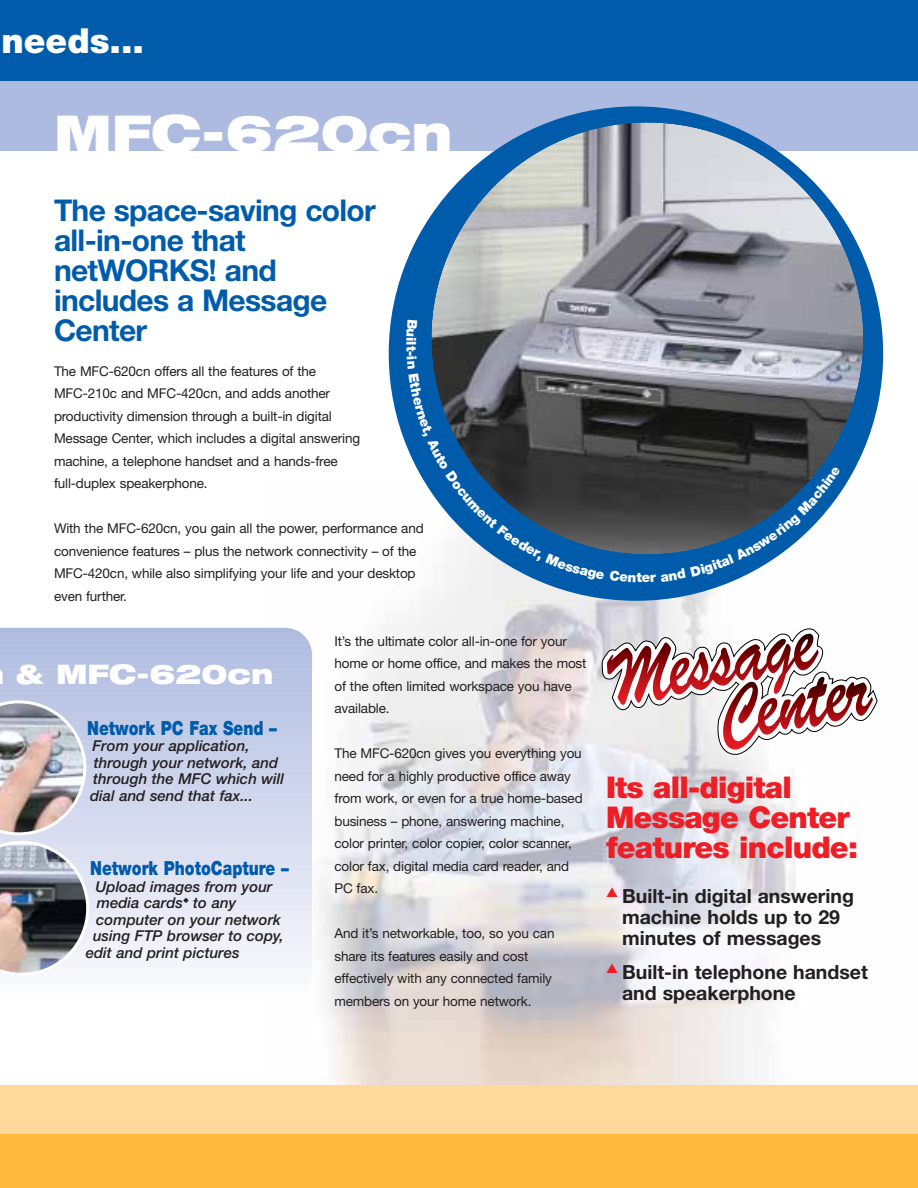
<style>
.page{position:relative;width:918px;height:1188px;background:#fff}
.page>*{position:absolute;margin:0;border:0;box-sizing:border-box;transform-origin:0 0}
.t1{font:900 expanded 49.5px "Helvetica Neue";color:#fff}
.t2{font:900 34.5px "Helvetica Neue";color:#fff}
.t3{font:700 30px/30px "Helvetica Neue";letter-spacing:-.02em;color:#005cab}
.t4{font:900 30px/30px "Helvetica Neue";letter-spacing:-.025em;color:#ed1e25}
.t5{font:900 expanded 27px "Helvetica Neue";color:#fff}
.t6{font:700 19.5px/21px "Helvetica Neue";color:#231f20}
.t7{font:900 19.5px "Helvetica Neue";color:#005cab;scale:.8 1}
.t8{font:italic 500 15px/16.5px "Helvetica Neue";color:#231f20}
.t9{font:13.5px/22.5px "Helvetica Neue";letter-spacing:-.01em;color:#231f20}
.t10{font:900 13.5px "Helvetica Neue";color:#fff}
</style>
<div class="page">
<div style="left:0;top:54px;width:918px;height:97px;background:#aebbe0"></div>
<img style="left:266px;top:481px;width:582px;height:604px">
<div style="left:0;top:0;width:918px;height:81px;background:#005cab"></div>
<div style="left:0;top:1085px;width:918px;height:49px;background:#ffd99c"></div>
<div style="left:0;top:1134px;width:918px;height:54px;background:#fdb83d"></div>
<div style="left:0;top:995px;width:312px;height:5px;background:#fff"></div>
<div style="left:0;top:990px;width:312px;height:8px;background:#fdfdfe"></div>
<div style="left:0;top:986px;width:312px;height:7px;background:#fbfcfe"></div>
<div style="left:0;top:981px;width:312px;height:7px;background:#fafafd"></div>
<div style="left:0;top:976px;width:312px;height:7px;background:#f8f8fc"></div>
<div style="left:0;top:971px;width:312px;height:7px;background:#f7f8fc"></div>
<div style="left:0;top:966px;width:312px;height:8px;background:#f6f6fb"></div>
<div style="left:0;top:962px;width:312px;height:7px;background:#f4f5fb"></div>
<div style="left:0;top:957px;width:312px;height:7px;background:#f3f5fb"></div>
<div style="left:0;top:952px;width:312px;height:7px;background:#f2f3fa"></div>
<div style="left:0;top:947px;width:312px;height:7px;background:#f1f2f9"></div>
<div style="left:0;top:942px;width:312px;height:8px;background:#f0f1f9"></div>
<div style="left:0;top:938px;width:312px;height:7px;background:#eff1f9"></div>
<div style="left:0;top:933px;width:312px;height:7px;background:#eeeff8"></div>
<div style="left:0;top:928px;width:312px;height:7px;background:#edeef8"></div>
<div style="left:0;top:923px;width:312px;height:7px;background:#eceef8"></div>
<div style="left:0;top:918px;width:312px;height:7px;background:#ebedf7"></div>
<div style="left:0;top:914px;width:312px;height:7px;background:#eaecf6"></div>
<div style="left:0;top:909px;width:312px;height:7px;background:#e9ebf6"></div>
<div style="left:0;top:904px;width:312px;height:7px;background:#e8eaf6"></div>
<div style="left:0;top:899px;width:312px;height:7px;background:#e6e9f5"></div>
<div style="left:0;top:894px;width:312px;height:7px;background:#e6e9f5"></div>
<div style="left:0;top:890px;width:312px;height:7px;background:#e4e8f5"></div>
<div style="left:0;top:885px;width:312px;height:7px;background:#e3e6f4"></div>
<div style="left:0;top:880px;width:312px;height:7px;background:#e2e6f4"></div>
<div style="left:0;top:875px;width:312px;height:7px;background:#e1e5f4"></div>
<div style="left:0;top:870px;width:312px;height:7px;background:#e0e4f3"></div>
<div style="left:0;top:865px;width:312px;height:8px;background:#dfe3f3"></div>
<div style="left:0;top:861px;width:312px;height:7px;background:#dee2f2"></div>
<div style="left:0;top:856px;width:312px;height:7px;background:#dde1f2"></div>
<div style="left:0;top:851px;width:312px;height:7px;background:#dce0f1"></div>
<div style="left:0;top:846px;width:312px;height:7px;background:#dbe0f1"></div>
<div style="left:0;top:841px;width:312px;height:8px;background:#dadff1"></div>
<div style="left:0;top:837px;width:312px;height:7px;background:#d9def0"></div>
<div style="left:0;top:832px;width:312px;height:7px;background:#d8ddf0"></div>
<div style="left:0;top:827px;width:312px;height:7px;background:#d7dcf0"></div>
<div style="left:0;top:822px;width:312px;height:7px;background:#d6dbef"></div>
<div style="left:0;top:817px;width:312px;height:8px;background:#d5dbef"></div>
<div style="left:0;top:813px;width:312px;height:7px;background:#d4daef"></div>
<div style="left:0;top:808px;width:312px;height:7px;background:#d3d9ee"></div>
<div style="left:0;top:803px;width:312px;height:7px;background:#d2d8ee"></div>
<div style="left:0;top:798px;width:312px;height:7px;background:#d1d7ed"></div>
<div style="left:0;top:793px;width:312px;height:7px;background:#d0d6ed"></div>
<div style="left:0;top:789px;width:312px;height:7px;background:#cfd6ed"></div>
<div style="left:0;top:784px;width:312px;height:7px;background:#ced5ec"></div>
<div style="left:0;top:779px;width:312px;height:7px;background:#cdd4ec"></div>
<div style="left:0;top:774px;width:312px;height:7px;background:#ccd3eb"></div>
<div style="left:0;top:769px;width:312px;height:7px;background:#cbd3eb"></div>
<div style="left:0;top:764px;width:312px;height:8px;background:#cad2eb"></div>
<div style="left:0;top:760px;width:312px;height:7px;background:#c9d1ea"></div>
<div style="left:0;top:755px;width:312px;height:7px;background:#c8d0ea"></div>
<div style="left:0;top:750px;width:312px;height:7px;background:#c7cfea"></div>
<div style="left:0;top:745px;width:312px;height:7px;background:#c6cee9"></div>
<div style="left:0;top:740px;width:312px;height:8px;background:#c5cee9"></div>
<div style="left:0;top:736px;width:312px;height:7px;background:#c4cde8"></div>
<div style="left:0;top:731px;width:312px;height:7px;background:#c3cce8"></div>
<div style="left:0;top:726px;width:312px;height:7px;background:#c2cce8"></div>
<div style="left:0;top:721px;width:312px;height:7px;background:#c1cbe7"></div>
<div style="left:0;top:716px;width:312px;height:8px;background:#c0cae7"></div>
<div style="left:0;top:712px;width:312px;height:7px;background:#bfc9e7"></div>
<div style="left:0;top:707px;width:312px;height:7px;background:#bec8e6"></div>
<div style="left:0;top:702px;width:312px;height:7px;background:#bdc7e6"></div>
<div style="left:0;top:697px;width:312px;height:7px;background:#bcc6e5"></div>
<div style="left:0;top:692px;width:312px;height:8px;background:#bbc6e5"></div>
<div style="left:0;top:688px;width:312px;height:7px;background:#bbc5e5"></div>
<div style="left:0;top:683px;width:312px;height:7px;background:#bac4e4"></div>
<div style="left:0;top:678px;width:312px;height:7px;background:#b9c4e4"></div>
<div style="left:0;top:673px;width:312px;height:7px;background:#b8c3e4"></div>
<div style="left:0;top:668px;width:312px;height:7px;background:#b7c2e3"></div>
<div style="left:0;top:664px;width:312px;height:7px;background:#b6c2e3"></div>
<div style="left:0;top:659px;width:312px;height:7px;background:#b5c1e3"></div>
<div style="left:0;top:654px;width:312px;height:7px;background:#b4c0e2"></div>
<div style="left:0;top:649px;width:312px;height:7px;background:#b3bfe2"></div>
<div style="left:0;top:644px;width:312px;height:7px;background:#b2bee1"></div>
<div style="left:0;top:639px;width:312px;height:8px;background:#b1bde1"></div>
<div style="left:0;top:635px;width:312px;height:7px;background:#b0bde1"></div>
<div style="left:0;top:630px;width:312px;height:7px;background:#afbce0"></div>
<hr style="left:0;top:628px;width:312px;height:4px;background:#aebbe0">
<img style="left:0;top:700px;width:86px;height:135px">
<img style="left:0;top:841px;width:89px;height:132px">
<svg style="left:602px;top:628px;width:276px;height:127px"></svg>
<div style="left:389px;top:106px;width:494px;height:495px;background:#005cab;border-radius:50%"></div>
<img style="left:431px;top:122px;width:432px;height:432px;border-radius:50%">
<svg style="left:406px;top:319px;width:198px;height:261px"></svg>
<svg style="left:642px;top:466px;width:199px;height:117px"></svg>
<h2 class="t2" style="left:2px;top:28px;width:144px">needs...</h2>
<h1 class="t1" style="left:54px;top:115px;width:400px">MFC-620cn</h1>
<h3 class="t3" style="left:54px;top:198px;width:323px">The space-saving color all-in-one that netWORKS! and includes a Message<br>Center</h3>
<p class="t9" style="left:54px;top:361px;width:308px">The MFC-620cn offers all the features of the MFC-210c and MFC-420cn, and adds another productivity dimension through a built-in digital Message Center, which includes a digital answering machine, a telephone handset and a hands-free full-duplex speakerphone.</p>
<p class="t9" style="left:54px;top:518px;width:371px">With the MFC-620cn, you gain all the power, performance and convenience features – plus the network connectivity – of the MFC-420cn, while also simplifying your life and your desktop even further.</p>
<p class="t9" style="left:334px;top:631px;width:253px">It’s the ultimate color all-in-one for your home or home office, and makes the most of the often limited workspace you have available.</p>
<p class="t9" style="left:334px;top:743px;width:250px">The MFC-620cn gives you everything you need for a highly productive office away from work, or even for a true home-based business – phone, answering machine, color printer, color copier, color scanner, color fax, digital media card reader, and PC fax.</p>
<p class="t9" style="left:334px;top:923px;width:222px">And it’s networkable, too, so you can share its features easily and cost effectively with any connected family members on your home network.</p>
<p class="t10" style="left:416px;top:341px;width:6px;rotate:90deg">l</p>
<h3 class="t5" style="left:16px;top:664px;width:259px">&amp; MFC-620cn</h3>
<h3 class="t7" style="left:87px;top:721px;width:239px">Network PC Fax Send –</h3>
<p class="t8" style="left:90px;top:739px;width:195px">From your application, through your network, and through the MFC which will dial and send that fax...</p>
<h3 class="t7" style="left:90px;top:861px;width:250px">Network PhotoCapture –</h3>
<p class="t8" style="left:95px;top:879px;width:179px">Upload images from your</p>
<p class="t8" style="left:97px;top:896px;width:141px">media cards◆ to any</p>
<p class="t8" style="left:96px;top:912px;width:186px">computer on your network</p>
<p class="t8" style="left:93px;top:929px;width:192px">using FTP browser to copy,</p>
<p class="t8" style="left:86px;top:945px;width:156px">edit and print pictures</p>
<p class="t10" style="left:636px;top:573px;width:7px">t</p>
<h3 class="t4" style="left:606px;top:774px;width:254px">Its all-digital<br>Message Center features include:</h3>
<h3 class="t6" style="left:622px;top:887px;width:233px;text-indent:-16px"><sup>▲</sup> Built-in digital answering machine holds up to 29 minutes of messages</h3>
<h3 class="t6" style="left:622px;top:963px;width:247px;text-indent:-16px"><sup>▲</sup> Built-in telephone handset and speakerphone</h3>
</div>
